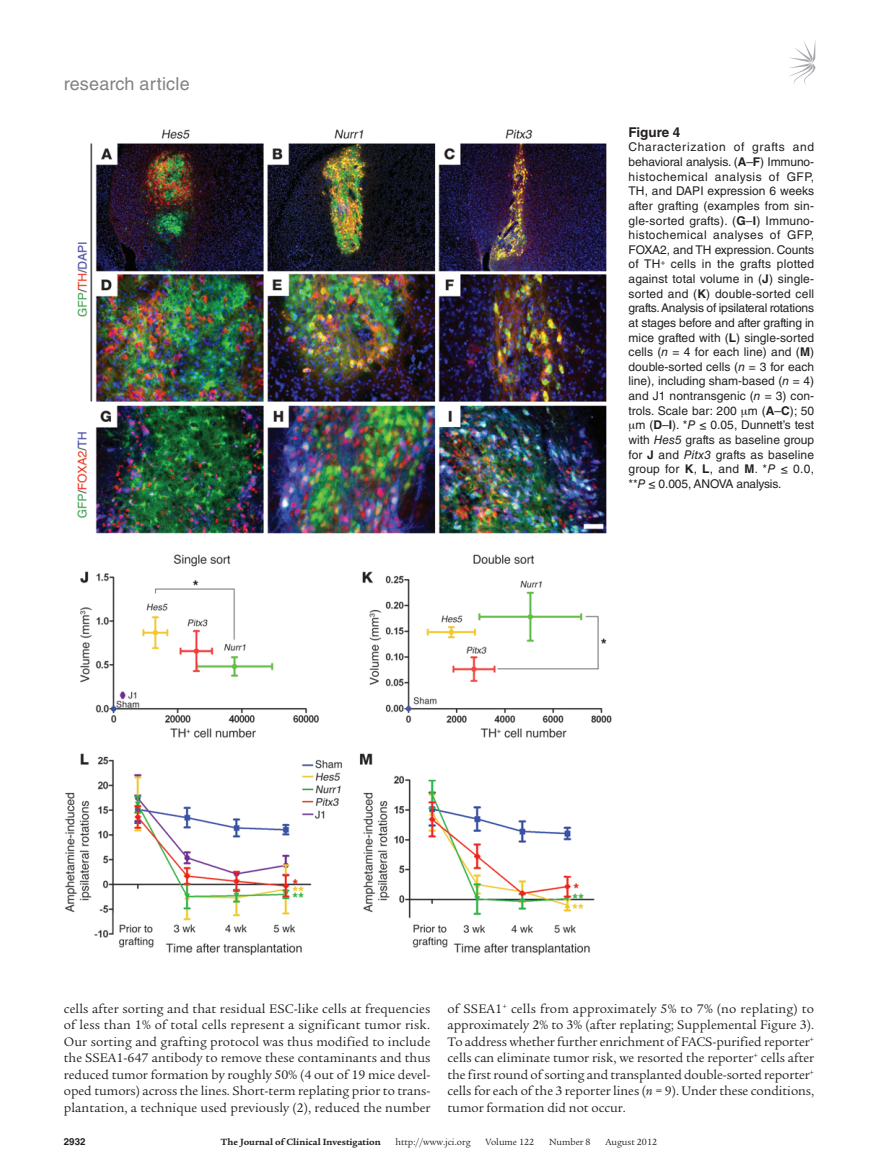
<style>
.page{position:relative;width:878px;height:1175px;background:#fff}
.page>*{position:absolute;margin:0;border:0;box-sizing:border-box;transform-origin:0 0}
.t1{font:18px "Helvetica LT Std";letter-spacing:.01em;color:#808285}
.t2{font:13.5px/16.5px "Legacy Serif Std";color:#231f20;text-align:justify}
.t3{font:700 13.5px "Helvetica LT Std";color:#231f20}
.t4{font:12px "Helvetica LT Std";letter-spacing:.005em;color:#231f20}
.t5{font:12px "Helvetica LT Std";letter-spacing:-.015em;color:#231f20}
.t6{font:12px "Helvetica LT Std";letter-spacing:.025em;color:#231f20}
.t7{font:12px "Helvetica LT Std";letter-spacing:.055em;color:#231f20}
.t8{font:12px "Helvetica LT Std";letter-spacing:.045em;color:#231f20}
.t9{font:12px "Helvetica LT Std";letter-spacing:.04em;color:#231f20}
.t10{font:9.75px "Legacy Serif Std";color:#231f20}
.t11{font:700 9.75px "Legacy Serif Std";color:#231f20}
.t12{font:700 9.75px "Helvetica LT Std";color:#231f20}
.s1{font-weight:700}
.s2{font-style:italic}
</style>
<div class="page">
<svg style="left:789px;top:42px;width:26px;height:43px"></svg>
<img style="left:65px;top:129px;width:546px;height:827px">
<h1 class="t1" style="left:64px;top:73px;width:127px">research article</h1>
<p class="t3" style="left:628px;top:124px;width:53px">Figure 4</p>
<p class="t7" style="left:628px;top:140px;width:187px">Characterization of grafts and</p>
<p class="t4" style="left:628px;top:155px;width:186px">behavioral analysis. (<span class="s1">A</span>–<span class="s1">F</span>) Immuno-</p>
<p class="t8" style="left:628px;top:169px;width:187px">histochemical analysis of GFP,</p>
<p class="t4" style="left:628px;top:184px;width:187px">TH, and DAPI expression 6 weeks</p>
<p class="t4" style="left:628px;top:199px;width:187px">after grafting (examples from sin-</p>
<p class="t4" style="left:628px;top:213px;width:186px">gle-sorted grafts). (<span class="s1">G</span>–<span class="s1">I</span>) Immuno-</p>
<p class="t9" style="left:628px;top:228px;width:187px">histochemical analyses of GFP,</p>
<p class="t4" style="left:628px;top:243px;width:187px">FOXA2, and TH expression. Counts</p>
<p class="t6" style="left:628px;top:257px;width:187px">of TH<sup>+</sup> cells in the grafts plotted</p>
<p class="t4" style="left:628px;top:272px;width:187px">against total volume in (<span class="s1">J</span>) single-</p>
<p class="t4" style="left:628px;top:286px;width:187px">sorted and (<span class="s1">K</span>) double-sorted cell</p>
<p class="t5" style="left:628px;top:301px;width:187px">grafts. Analysis of ipsilateral rotations</p>
<p class="t4" style="left:628px;top:316px;width:187px">at stages before and after grafting in</p>
<p class="t4" style="left:628px;top:330px;width:187px">mice grafted with (<span class="s1">L</span>) single-sorted</p>
<p class="t4" style="left:628px;top:345px;width:187px">cells (<span class="s2">n</span> = 4 for each line) and (<span class="s1">M</span>)</p>
<p class="t4" style="left:628px;top:360px;width:187px">double-sorted cells (<span class="s2">n</span> = 3 for each</p>
<p class="t4" style="left:628px;top:374px;width:187px">line), including sham-based (<span class="s2">n</span> = 4)</p>
<p class="t4" style="left:628px;top:389px;width:187px">and J1 nontransgenic (<span class="s2">n</span> = 3) con-</p>
<p class="t4" style="left:628px;top:403px;width:187px">trols. Scale bar: 200 m (<span class="s1">A</span>–<span class="s1">C</span>); 50</p>
<p class="t4" style="left:635px;top:418px;width:180px">m (<span class="s1">D</span>–<span class="s1">I</span>). *<span class="s2">P</span> ≤ 0.05, Dunnett’s test</p>
<p class="t4" style="left:628px;top:433px;width:187px">with <span class="s2">Hes5</span> grafts as baseline group</p>
<p class="t4" style="left:628px;top:447px;width:187px">for <span class="s1">J</span> and <span class="s2">Pitx3</span> grafts as baseline</p>
<p class="t4" style="left:628px;top:462px;width:187px">group for <span class="s1">K</span>, <span class="s1">L</span>, and <span class="s1">M</span>. *<span class="s2">P</span> ≤ 0.0,</p>
<p class="t4" style="left:628px;top:477px;width:154px">**<span class="s2">P</span> ≤ 0.005, ANOVA analysis.</p>
<p class="t2" style="left:64px;top:1000px;width:368px">cells after sorting and that residual ESC-like cells at frequencies of less than 1% of total cells represent a significant tumor risk.<br>Our sorting and grafting protocol was thus modified to include the SSEA1-647 antibody to remove these contaminants and thus reduced tumor formation by roughly 50% (4 out of 19 mice devel&shy;oped tumors) across the lines. Short-term replating prior to trans&shy;plantation, a technique used previously (2), reduced the number</p>
<p class="t2" style="left:447px;top:1000px;width:368px">of SSEA1<sup>+</sup> cells from approximately 5% to 7% (no replating) to approximately 2% to 3% (after replating; Supplemental Figure 3).<br>To address whether further enrichment of FACS-purified reporter<sup>+ </sup>cells can eliminate tumor risk, we resorted the reporter<sup>+</sup> cells after the first round of sorting and transplanted double-sorted reporter<sup>+ </sup>cells for each of the 3 reporter lines (<span class="s2">n</span> = 9). Under these conditions, tumor formation did not occur.</p>
<p class="t12" style="left:64px;top:1135px;width:23px">2932</p>
<p class="t11" style="left:221px;top:1135px;width:161px">The Journal of Clinical Investigation</p>
<p class="t10" style="left:395px;top:1136px;width:77px">http://www.jci.org</p>
<p class="t10" style="left:485px;top:1136px;width:50px">Volume 122</p>
<p class="t10" style="left:549px;top:1136px;width:43px">Number 8</p>
<p class="t10" style="left:605px;top:1136px;width:53px">August 2012</p>
</div>
